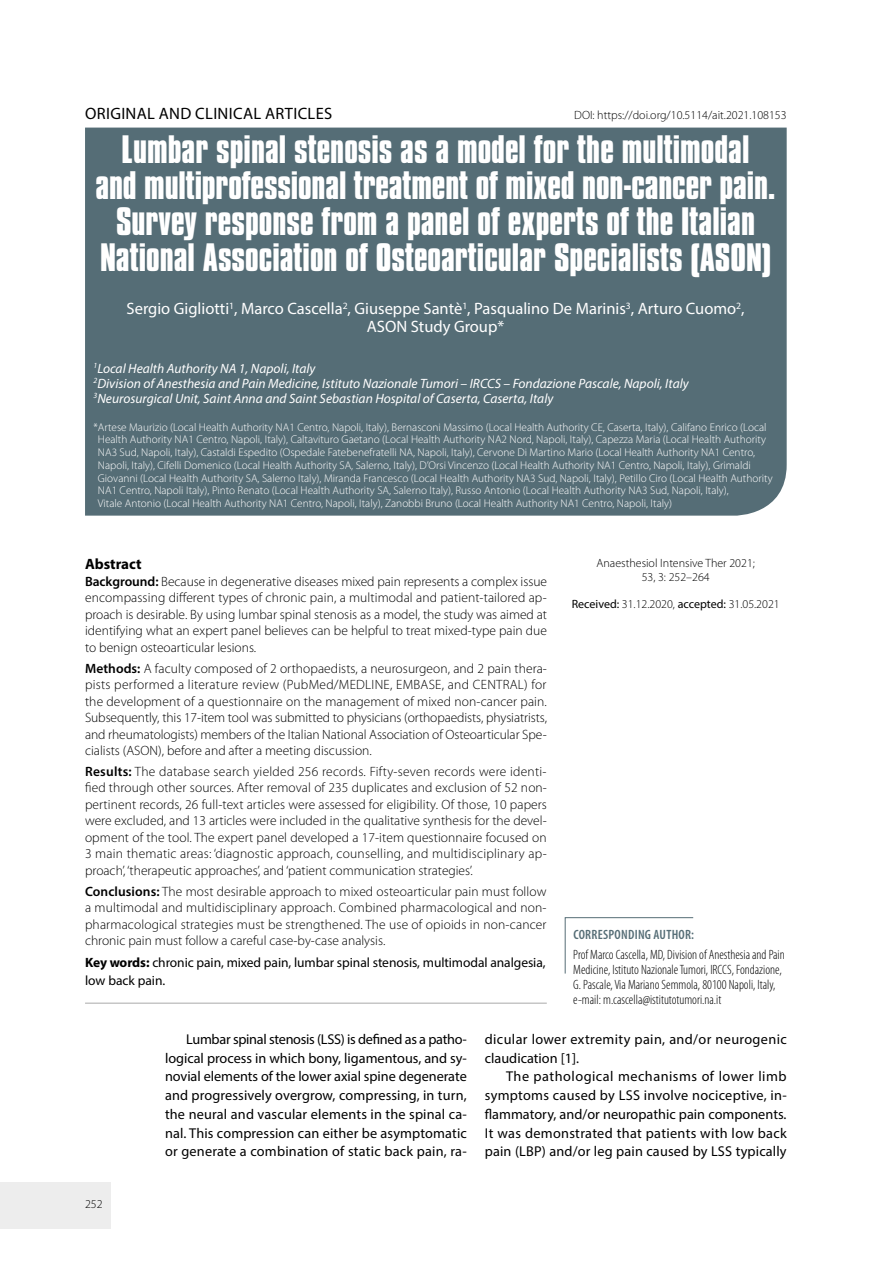
<style>
.page{position:relative;width:893px;height:1263px;background:#fff}
.page>*{position:absolute;margin:0;border:0;box-sizing:border-box;transform-origin:0 0}
.t1{font:700 33px/36px "Compacta PL";color:#fff;text-align:center}
.t2{font:16.5px/18px "Myriad Pro";color:#fff;text-align:center}
.t3{font:16.5px "Myriad Pro";letter-spacing:.02em;color:#000}
.t4{font:700 15px "Myriad Pro";color:#000}
.t5{font:14.25px/18.8px "Myriad Pro";letter-spacing:.015em;color:#000;text-align:justify}
.t6{font:300 13.5px/16.5px "Myriad Pro";color:#000;text-align:justify}
.t7{font:italic 13.5px/15px "Myriad Pro";color:#fff}
.t8{font:300 condensed 13.5px/15px "Myriad Pro";color:#000}
.t9{font:13.5px/18px "Myriad Pro";letter-spacing:-.005em;color:#000}
.t10{font:600 condensed 13.5px "Myriad Pro";letter-spacing:.02em;color:#556d76}
.t11{font:300 12px/13.5px "Myriad Pro";color:#000;text-align:center}
.t12{font:300 11.25px/12.8px "Myriad Pro";color:#fff}
.s1{font-weight:600}
.s2{font-weight:700}
.s3{font-weight:400}
</style>
<div class="page">
<div style="left:0;top:1182px;width:111px;height:47px;background:#ededed"></div>
<div style="left:85px;top:128px;width:702px;height:388px;background:#556d76"></div>
<svg style="left:564px;top:917px;width:130px;height:57px"></svg>
<hr style="left:85px;top:1002px;width:462px;height:2px;background:#c6c6c6">
<p class="t3" style="left:85px;top:103px;width:249px">ORIGINAL AND CLINICAL ARTICLES</p>
<p class="t11" style="left:574px;top:108px;width:214px">DOI: https://doi.org/10.5114/ait.2021.108153</p>
<h1 class="t1" style="left:95px;top:132px;width:682px">Lumbar spinal stenosis as a model for the multimodal<br>and multiprofessional treatment of mixed non-cancer pain.<br>Survey response from a panel of experts of the Italian National Association of Osteoarticular Specialists (ASON)</h1>
<p class="t2" style="left:127px;top:300px;width:620px">Sergio Gigliotti<sup>1</sup>, Marco Cascella<sup>2</sup>, Giuseppe Santè<sup>1</sup>, Pasqualino De Marinis<sup>3</sup>, Arturo Cuomo<sup>2</sup>,<br>ASON Study Group*</p>
<p class="t7" style="left:94px;top:361px;width:597px"><sup>1</sup>Local Health Authority NA 1, Napoli, Italy<br><sup>2</sup>Division of Anesthesia and Pain Medicine, Istituto Nazionale Tumori – IRCCS – Fondazione Pascale, Napoli, Italy<br><sup>3</sup>Neurosurgical Unit, Saint Anna and Saint Sebastian Hospital of Caserta, Caserta, Italy</p>
<p class="t12" style="left:98px;top:420px;width:676px;text-indent:-4px">*Artese Maurizio (Local Health Authority NA1 Centro, Napoli, Italy), Bernasconi Massimo (Local Health Authority CE, Caserta, Italy), Califano Enrico (Local Health Authority NA1 Centro, Napoli, Italy), Caltavituro Gaetano (Local Health Authority NA2 Nord, Napoli, Italy), Capezza Maria (Local Health Authority NA3 Sud, Napoli, Italy), Castaldi Espedito (Ospedale Fatebenefratelli NA, Napoli, Italy), Cervone Di Martino Mario (Local Health Authority NA1 Centro, Napoli, Italy), Cifelli Domenico (Local Health Authority SA, Salerno, Italy), D’Orsi Vincenzo (Local Health Authority NA1 Centro, Napoli, Italy), Grimaldi Giovanni (Local Health Authority SA, Salerno Italy), Miranda Francesco (Local Health Authority NA3 Sud, Napoli, Italy), Petillo Ciro (Local Health Authority NA1 Centro, Napoli Italy), Pinto Renato (Local Health Authority SA, Salerno Italy), Russo Antonio (Local Health Authority NA3 Sud, Napoli, Italy),<br>Vitale Antonio (Local Health Authority NA1 Centro, Napoli, Italy), Zanobbi Bruno (Local Health Authority NA1 Centro, Napoli, Italy)</p>
<p class="t4" style="left:85px;top:555px;width:58px">Abstract</p>
<p class="t6" style="left:85px;top:573px;width:464px"><span class="s1">Background:</span> Because in degenerative diseases mixed pain represents a complex issue encompassing different types of chronic pain, a multimodal and patient-tailored ap&shy;proach is desirable. By using lumbar spinal stenosis as a model, the study was aimed at identifying what an expert panel believes can be helpful to treat mixed-type pain due to benign osteoarticular lesions.</p>
<p class="t6" style="left:85px;top:660px;width:464px"><span class="s1">Methods:</span> A faculty composed of 2 orthopaedists, a neurosurgeon, and 2 pain thera&shy;pists performed a literature review (PubMed/MEDLINE, EMBASE, and CENTRAL) for the development of a questionnaire on the management of mixed non-cancer pain.<br>Subsequently, this 17-item tool was submitted to physicians (orthopaedists, physiatrists, and rheumatologists) members of the Italian National Association of Osteoarticular Spe&shy;cialists (ASON), before and after a meeting discussion.</p>
<p class="t6" style="left:85px;top:763px;width:463px"><span class="s1">Results:</span> The database search yielded 256 records. Fifty-seven records were identi&shy;fied through other sources. After removal of 235 duplicates and exclusion of 52 non&shy;pertinent records, 26 full-text articles were assessed for eligibility. Of those, 10 papers were excluded, and 13 articles were included in the qualitative synthesis for the devel&shy;opment of the tool. The expert panel developed a 17-item questionnaire focused on 3 main thematic areas: ‘diagnostic approach, counselling, and multidisciplinary ap&shy;proach’, ‘therapeutic approaches’, and ‘patient communication strategies’.</p>
<p class="t6" style="left:85px;top:883px;width:463px"><span class="s1">Conclusions:</span> The most desirable approach to mixed osteoarticular pain must follow a multimodal and multidisciplinary approach. Combined pharmacological and non&shy;pharmacological strategies must be strengthened. The use of opioids in non-cancer chronic pain must follow a careful case-by-case analysis.</p>
<p class="t9" style="left:85px;top:954px;width:462px"><span class="s2">Key words:</span> chronic pain, mixed pain, lumbar spinal stenosis, multimodal analgesia, low back pain.</p>
<p class="t11" style="left:596px;top:556px;width:160px">Anaesthesiol Intensive Ther 2021;<br>53, 3: 252–264</p>
<p class="t11" style="left:572px;top:597px;width:209px"><span class="s3">Received:</span> 31.12.2020, <span class="s3">accepted:</span> 31.05.2021</p>
<p class="t10" style="left:573px;top:926px;width:122px">CORRESPONDING AUTHOR:</p>
<p class="t8" style="left:573px;top:946px;width:213px">Prof Marco Cascella, MD, Division of Anesthesia and Pain Medicine, Istituto Nazionale Tumori, IRCCS, Fondazione‚ G. Pascale, Via Mariano Semmola, 80100 Napoli, Italy, e-mail: m.cascella@istitutotumori.na.it</p>
<p class="t11" style="left:85px;top:1197px;width:19px">252</p>
<p class="t5" style="left:165px;top:1029px;width:303px;text-indent:21px">Lumbar spinal stenosis (LSS) is defined as a patho&shy;logical process in which bony, ligamentous, and sy&shy;novial elements of the lower axial spine degenerate and progressively overgrow, compressing, in turn, the neural and vascular elements in the spinal ca&shy;nal. This compression can either be asymptomatic or generate a combination of static back pain, ra-</p>
<p class="t5" style="left:485px;top:1029px;width:303px">dicular lower extremity pain, and/or neurogenic claudication [1].</p>
<p class="t5" style="left:485px;top:1067px;width:303px;text-indent:21px">The pathological mechanisms of lower limb symptoms caused by LSS involve nociceptive, in&shy;flammatory, and/or neuropathic pain components.<br>It was demonstrated that patients with low back pain (LBP) and/or leg pain caused by LSS typically</p>
</div>
